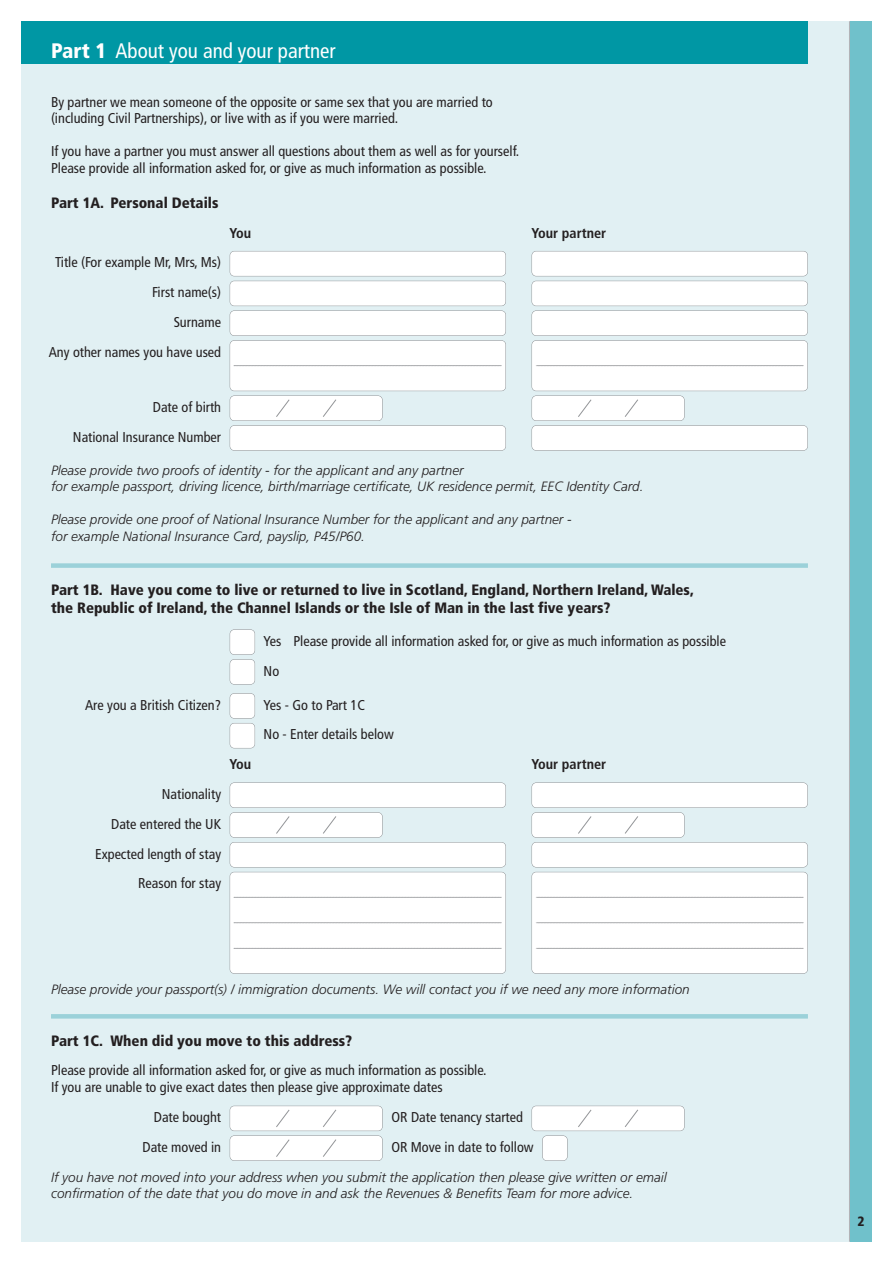
<style>
.page{position:relative;width:893px;height:1263px;background:#fff}
.page>*{position:absolute;margin:0;border:0;box-sizing:border-box;transform-origin:0 0}
.t1{font:condensed 21px "Frutiger";color:#fff}
.t2{font:900 condensed 15px/18px "Frutiger";color:#231f20}
.t3{font:condensed 14.25px/29.7px "Frutiger";color:#231f20}
.t4{font:700 condensed 14.25px "Frutiger";color:#231f20}
.t5{font:italic 300 13.5px/16.5px "Frutiger";color:#231f20}
.t6{font:900 condensed 13.5px "Frutiger";color:#231f20}
.s1{font-weight:900}
</style>
<div class="page">
<div style="left:21px;top:21px;width:851px;height:1221px;background:#e1f0f3"></div>
<div style="left:230px;top:251px;width:276px;height:25px;background:#fff;border-radius:4px"></div>
<div style="left:532px;top:251px;width:275px;height:25px;background:#fff;border-radius:4px"></div>
<div style="left:230px;top:281px;width:276px;height:25px;background:#fff;border-radius:4px"></div>
<div style="left:532px;top:281px;width:275px;height:25px;background:#fff;border-radius:4px"></div>
<div style="left:230px;top:311px;width:276px;height:25px;background:#fff;border-radius:4px"></div>
<div style="left:532px;top:311px;width:275px;height:25px;background:#fff;border-radius:4px"></div>
<div style="left:230px;top:783px;width:276px;height:24px;background:#fff;border-radius:4px"></div>
<div style="left:532px;top:783px;width:275px;height:24px;background:#fff;border-radius:4px"></div>
<div style="left:230px;top:842px;width:276px;height:25px;background:#fff;border-radius:4px"></div>
<div style="left:532px;top:842px;width:275px;height:25px;background:#fff;border-radius:4px"></div>
<div style="left:230px;top:872px;width:276px;height:101px;background:#fff;border-radius:4px"></div>
<div style="left:230px;top:341px;width:276px;height:50px;background:#fff;border-radius:4px"></div>
<div style="left:532px;top:341px;width:275px;height:50px;background:#fff;border-radius:4px"></div>
<div style="left:230px;top:396px;width:152px;height:25px;background:#fff;border-radius:4px"></div>
<div style="left:230px;top:426px;width:276px;height:24px;background:#fff;border-radius:4px"></div>
<div style="left:532px;top:426px;width:275px;height:24px;background:#fff;border-radius:4px"></div>
<div style="left:230px;top:693px;width:25px;height:25px;background:#fff;border-radius:4px"></div>
<div style="left:230px;top:723px;width:25px;height:25px;background:#fff;border-radius:4px"></div>
<div style="left:532px;top:872px;width:275px;height:101px;background:#fff;border-radius:4px"></div>
<hr style="left:849px;top:21px;width:3px;height:1221px;background:#b2b3b7">
<div style="left:230px;top:813px;width:152px;height:24px;background:#fff;border-radius:4px"></div>
<div style="left:542px;top:1136px;width:25px;height:24px;background:#fff;border-radius:4px"></div>
<div style="left:230px;top:630px;width:25px;height:24px;background:#fff;border-radius:4px"></div>
<div style="left:230px;top:659px;width:25px;height:25px;background:#fff;border-radius:4px"></div>
<div style="left:51px;top:563px;width:757px;height:5px;background:#9bd1d9"></div>
<hr style="left:51px;top:1014px;width:757px;height:4px;background:#9bd1d9">
<div style="left:532px;top:396px;width:152px;height:25px;background:#fff;border-radius:4px"></div>
<div style="left:532px;top:813px;width:152px;height:24px;background:#fff;border-radius:4px"></div>
<div style="left:230px;top:1106px;width:152px;height:25px;background:#fff;border-radius:4px"></div>
<div style="left:230px;top:1136px;width:152px;height:24px;background:#fff;border-radius:4px"></div>
<div style="left:532px;top:1106px;width:152px;height:25px;background:#fff;border-radius:4px"></div>
<div style="left:21px;top:21px;width:787px;height:43px;background:#0097a4"></div>
<div style="left:850px;top:21px;width:22px;height:1221px;background:#70c1cb"></div>
<div style="left:230px;top:251px;width:276px;height:25px;border:1px solid #939598;border-radius:5px"></div>
<div style="left:531px;top:251px;width:277px;height:25px;border:1px solid #939598;border-radius:5px"></div>
<div style="left:230px;top:281px;width:276px;height:25px;border:1px solid #939598;border-radius:5px"></div>
<div style="left:531px;top:281px;width:277px;height:25px;border:1px solid #939598;border-radius:5px"></div>
<div style="left:230px;top:310px;width:276px;height:26px;border:1px solid #939598;border-radius:5px"></div>
<div style="left:531px;top:310px;width:277px;height:26px;border:1px solid #939598;border-radius:5px"></div>
<div style="left:230px;top:340px;width:276px;height:51px;border:1px solid #939598;border-radius:5px"></div>
<div style="left:531px;top:340px;width:277px;height:51px;border:1px solid #939598;border-radius:5px"></div>
<div style="left:230px;top:395px;width:153px;height:26px;border:1px solid #939598;border-radius:5px"></div>
<div style="left:230px;top:425px;width:276px;height:26px;border:1px solid #939598;border-radius:5px"></div>
<div style="left:531px;top:425px;width:277px;height:26px;border:1px solid #939598;border-radius:5px"></div>
<svg style="left:276px;top:399px;width:14px;height:18px"></svg>
<svg style="left:323px;top:399px;width:13px;height:18px"></svg>
<svg style="left:234px;top:365px;width:268px;height:1px"></svg>
<svg style="left:536px;top:365px;width:268px;height:1px"></svg>
<div style="left:531px;top:395px;width:154px;height:26px;border:1px solid #939598;border-radius:5px"></div>
<svg style="left:578px;top:399px;width:14px;height:18px"></svg>
<svg style="left:625px;top:399px;width:13px;height:18px"></svg>
<div style="left:230px;top:693px;width:25px;height:26px;border:1px solid #939598;border-radius:5px"></div>
<div style="left:230px;top:723px;width:25px;height:25px;border:1px solid #939598;border-radius:5px"></div>
<div style="left:230px;top:629px;width:25px;height:26px;border:1px solid #939598;border-radius:5px"></div>
<div style="left:230px;top:659px;width:25px;height:26px;border:1px solid #939598;border-radius:5px"></div>
<div style="left:230px;top:782px;width:276px;height:26px;border:1px solid #939598;border-radius:5px"></div>
<div style="left:531px;top:782px;width:277px;height:26px;border:1px solid #939598;border-radius:5px"></div>
<div style="left:230px;top:842px;width:276px;height:25px;border:1px solid #939598;border-radius:5px"></div>
<div style="left:531px;top:842px;width:277px;height:25px;border:1px solid #939598;border-radius:5px"></div>
<div style="left:230px;top:872px;width:276px;height:102px;border:1px solid #939598;border-radius:5px"></div>
<svg style="left:234px;top:897px;width:268px;height:1px"></svg>
<svg style="left:234px;top:922px;width:268px;height:1px"></svg>
<svg style="left:234px;top:948px;width:268px;height:1px"></svg>
<div style="left:531px;top:872px;width:277px;height:102px;border:1px solid #939598;border-radius:5px"></div>
<svg style="left:536px;top:897px;width:268px;height:1px"></svg>
<svg style="left:536px;top:922px;width:268px;height:1px"></svg>
<svg style="left:536px;top:948px;width:268px;height:1px"></svg>
<div style="left:230px;top:812px;width:153px;height:26px;border:1px solid #939598;border-radius:5px"></div>
<svg style="left:276px;top:816px;width:14px;height:18px"></svg>
<svg style="left:323px;top:816px;width:13px;height:18px"></svg>
<div style="left:531px;top:812px;width:154px;height:26px;border:1px solid #939598;border-radius:5px"></div>
<svg style="left:578px;top:816px;width:14px;height:18px"></svg>
<svg style="left:625px;top:816px;width:13px;height:18px"></svg>
<div style="left:230px;top:1106px;width:153px;height:25px;border:1px solid #939598;border-radius:5px"></div>
<svg style="left:276px;top:1109px;width:14px;height:18px"></svg>
<svg style="left:323px;top:1109px;width:13px;height:18px"></svg>
<div style="left:230px;top:1135px;width:153px;height:26px;border:1px solid #939598;border-radius:5px"></div>
<svg style="left:276px;top:1139px;width:14px;height:18px"></svg>
<svg style="left:323px;top:1139px;width:13px;height:18px"></svg>
<div style="left:531px;top:1106px;width:154px;height:25px;border:1px solid #939598;border-radius:5px"></div>
<svg style="left:578px;top:1109px;width:14px;height:18px"></svg>
<svg style="left:625px;top:1109px;width:13px;height:18px"></svg>
<div style="left:542px;top:1135px;width:26px;height:26px;border:1px solid #939598;border-radius:5px"></div>
<p class="t1" style="left:51px;top:43px;width:286px"><span class="s1">Part 1</span> About you and your partner</p>
<p class="t3" style="left:51px;top:95px;width:443px;line-height:16.5px">By partner we mean someone of the opposite or same sex that you are married to (including Civil Partnerships), or live with as if you were married.</p>
<p class="t3" style="left:51px;top:144px;width:470px;line-height:16.5px">If you have a partner you must answer all questions about them as well as for yourself.<br>Please provide all information asked for, or give as much information as possible.</p>
<h1 class="t2" style="left:51px;top:195px;width:169px">Part 1A. Personal Details</h1>
<h2 class="t4" style="left:230px;top:227px;width:23px">You</h2>
<h2 class="t4" style="left:531px;top:227px;width:76px">Your partner</h2>
<p class="t3" style="left:49px;top:249px;width:174px;text-align:right">Title (For example Mr, Mrs, Ms)<br>First name(s)<br>Surname<br>Any other names you have used</p>
<p class="t3" style="left:73px;top:393px;width:150px;text-align:right">Date of birth<br>National Insurance Number</p>
<p class="t5" style="left:51px;top:463px;width:594px">Please provide two proofs of identity - for the applicant and any partner<br>for example passport, driving licence, birth/marriage certificate, UK residence permit, EEC Identity Card.</p>
<p class="t5" style="left:51px;top:512px;width:522px">Please provide one proof of National Insurance Number for the applicant and any partner - for example National Insurance Card, payslip, P45/P60.</p>
<h2 class="t2" style="left:51px;top:582px;width:644px">Part 1B. Have you come to live or returned to live in Scotland, England, Northern Ireland, Wales, the Republic of Ireland, the Channel Islands or the Isle of Man in the last five years?</h2>
<p class="t3" style="left:264px;top:627px;width:464px">Yes Please provide all information asked for, or give as much information as possible<br>No</p>
<p class="t3" style="left:85px;top:691px;width:137px">Are you a British Citizen?</p>
<p class="t3" style="left:264px;top:691px;width:132px">Yes - Go to Part 1C<br>No - Enter details below</p>
<p class="t4" style="left:230px;top:758px;width:23px">You</p>
<p class="t4" style="left:531px;top:758px;width:76px">Your partner</p>
<p class="t3" style="left:162px;top:780px;width:61px">Nationality</p>
<p class="t3" style="left:111px;top:810px;width:111px">Date entered the UK</p>
<p class="t3" style="left:95px;top:840px;width:127px;text-align:right">Expected length of stay<br>Reason for stay</p>
<p class="t5" style="left:51px;top:982px;width:640px">Please provide your passport(s) / immigration documents. We will contact you if we need any more information</p>
<h2 class="t2" style="left:51px;top:1033px;width:303px">Part 1C. When did you move to this address?</h2>
<p class="t3" style="left:51px;top:1063px;width:437px;line-height:17.1px">Please provide all information asked for, or give as much information as possible.<br>If you are unable to give exact dates then please give approximate dates</p>
<p class="t3" style="left:154px;top:1103px;width:69px">Date bought</p>
<p class="t3" style="left:391px;top:1103px;width:133px">OR Date tenancy started</p>
<p class="t3" style="left:143px;top:1133px;width:80px">Date moved in</p>
<p class="t3" style="left:391px;top:1133px;width:144px">OR Move in date to follow</p>
<p class="t5" style="left:51px;top:1170px;width:617px">If you have not moved into your address when you submit the application then please give written or email confirmation of the date that you do move in and ask the Revenues &amp; Benefits Team for more advice.</p>
<p class="t6" style="left:858px;top:1216px;width:9px">2</p>
</div>
